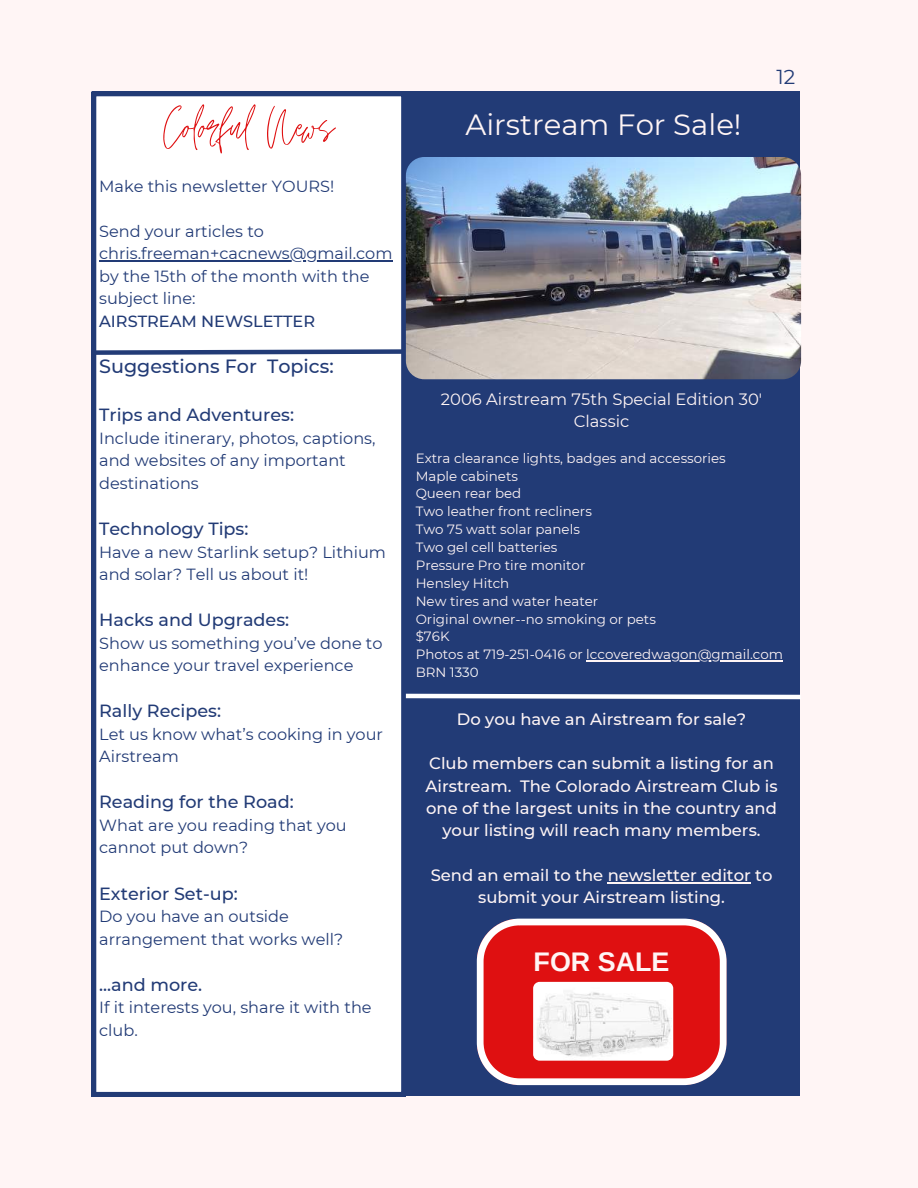
<style>
.page{position:relative;width:918px;height:1188px;background:#fff5f5}
.page>*{position:absolute;margin:0;border:0;box-sizing:border-box;transform-origin:0 0}
.t1{font:65.25px "Jonathan";color:#df1011}
.t2{font:29.25px "Montserrat";color:#fff5f5}
.t3{font:700 26.85px "Arimo";color:#fff5f5}
.t4{font:20.25px "Montserrat";color:#223b76}
.t5{font:500 19.2px "Montserrat";color:#223b76}
.t6{font:500 17.7px "Montserrat";color:#223b76}
.t7{font:500 16.35px/22.4px "Montserrat";color:#fff5f5;text-align:center}
.t8{font:16.35px/22.4px "Montserrat";color:#fff5f5;text-align:center}
.t9{font:16.2px/22.5px "Montserrat";color:#223b76}
.t10{font:500 16.2px "Montserrat";color:#223b76}
.t11{font:13.35px/17.9px "Montserrat";color:#fff5f5}
.s1{color:#fff}
</style>
<div class="page">
<div style="left:92px;top:92px;width:314px;height:1004px;background:#fff"></div>
<hr style="left:99px;top:261px;width:294px;height:1px;background:#223b76">
<svg style="left:91px;top:347px;width:315px;height:10px"></svg>
<div style="left:406px;top:92px;width:394px;height:1004px;background:#223b76"></div>
<img style="left:406px;top:157px;width:395px;height:222px;border-radius:18px">
<svg style="left:401px;top:691px;width:399px;height:11px"></svg>
<hr style="left:586px;top:660px;width:197px;height:2px;background:#fff5f5">
<hr style="left:608px;top:882px;width:143px;height:1px;background:#fff5f5">
<svg style="left:477px;top:919px;width:250px;height:166px;background:#da383c"></svg>
<img style="left:533px;top:982px;width:140px;height:79px;border-radius:7px">
<h1 class="t1" style="left:163px;top:90px;width:173px">Colorful News</h1>
<h2 class="t2" style="left:465px;top:106px;width:278px">Airstream For Sale!</h2>
<p class="t4" style="left:777px;top:65px;width:20px">12</p>
<p class="t9" style="left:99px;top:175px;width:237px">Make this newsletter YOURS!</p>
<p class="t9" style="left:99px;top:220px;width:295px">Send your articles to chris.freeman+cacnews@gmail.com by the 15th of the month with the subject line:</p>
<p class="t10" style="left:99px;top:311px;width:217px">AIRSTREAM NEWSLETTER</p>
<p class="t5" style="left:99px;top:354px;width:236px">Suggestions For Topics:</p>
<p class="t6" style="left:99px;top:404px;width:196px">Trips and Adventures:</p>
<p class="t9" style="left:99px;top:427px;width:278px">Include itinerary, photos, captions, and websites of any important destinations</p>
<p class="t6" style="left:99px;top:518px;width:151px">Technology Tips:</p>
<p class="t9" style="left:99px;top:540px;width:288px">Have a new Starlink setup? Lithium and solar? Tell us about it!</p>
<p class="t6" style="left:99px;top:609px;width:192px">Hacks and Upgrades:</p>
<p class="t9" style="left:99px;top:632px;width:285px">Show us something you’ve done to enhance your travel experience</p>
<p class="t6" style="left:99px;top:700px;width:123px">Rally Recipes:</p>
<p class="t9" style="left:99px;top:723px;width:285px">Let us know what’s cooking in your<br>Airstream</p>
<p class="t6" style="left:99px;top:791px;width:196px">Reading for the Road:</p>
<p class="t9" style="left:99px;top:814px;width:249px">What are you reading that you cannot put down?</p>
<p class="t6" style="left:99px;top:882px;width:140px">Exterior Set-up:</p>
<p class="t9" style="left:99px;top:905px;width:246px">Do you have an outside arrangement that works well?</p>
<p class="t6" style="left:99px;top:974px;width:105px">...and more.</p>
<p class="t9" style="left:99px;top:996px;width:274px">If it interests you, share it with the club.</p>
<p class="t8" style="left:441px;top:388px;width:323px">2006 Airstream 75th Special Edition 30'<br>Classic</p>
<p class="t11" style="left:416px;top:449px;width:369px">Extra clearance lights, badges and accessories<br>Maple cabinets<br>Queen rear bed<br>Two leather front recliners<br>Two 75 watt solar panels<br>Two gel cell batteries<br>Pressure Pro tire monitor<br>Hensley Hitch<br>New tires and water heater<br>Original owner--no smoking or pets<br>$76K<br>Photos at 719-251-0416 or lccoveredwagon@gmail.com<br>BRN <span class="s1">1330</span></p>
<p class="t7" style="left:457px;top:707px;width:291px">Do you have an Airstream for sale?</p>
<p class="t7" style="left:426px;top:752px;width:354px">Club members can submit a listing for an Airstream. The Colorado Airstream Club is one of the largest units in the country and your listing will reach many members.</p>
<p class="t7" style="left:431px;top:864px;width:343px">Send an email to the newsletter editor to submit your Airstream listing.</p>
<h3 class="t3" style="left:534px;top:947px;width:137px">FOR SALE</h3>
</div>
